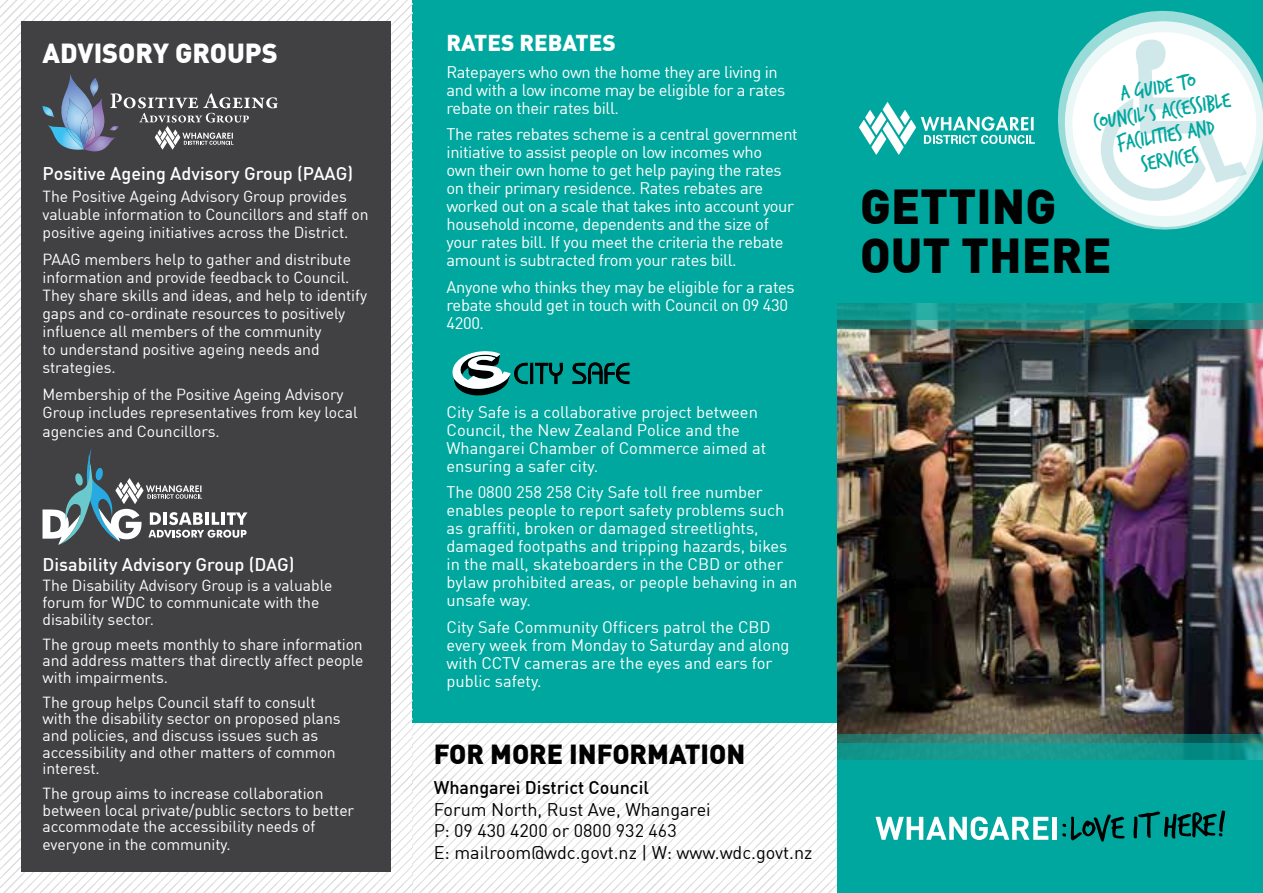
<style>
.page{position:relative;width:1263px;height:893px;background:#fff}
.page>*{position:absolute;margin:0;border:0;box-sizing:border-box;transform-origin:0 0}
.t1{font:900 48px/49.5px "DIN Offc";color:#000}
.t2{font:900 27px "DIN Offc";color:#000}
.t3{font:900 27px "DIN Offc";color:#fff}
.t4{font:22.8px/24.3px "Trash Hand";color:#00a79e;text-align:center}
.t5{font:900 22.5px "DIN Offc";color:#fff}
.t6{font:18px/21.6px "DIN Offc";color:#000}
.t7{font:500 18px "DIN Offc";color:#fff}
.t8{font:500 18px "DIN Offc";color:#000}
.t9{font:16.5px/18px "DIN Offc";letter-spacing:-.02em;color:#fff}
.t10{font:16.5px/18px "DIN Offc";color:#fff}
.t11{font:15.75px/16.5px "DIN Offc";letter-spacing:-.005em;color:#fff}
</style>
<div class="page">
<svg style="left:412px;top:722px;width:426px;height:171px"></svg>
<div style="left:412px;top:0;width:426px;height:722px;background:#00a79e"></div>
<svg style="left:0;top:0;width:412px;height:893px"></svg>
<div style="left:21px;top:21px;width:370px;height:851px;background:#414042"></div>
<img style="left:838px;top:328px;width:425px;height:407px">
<div style="left:838px;top:0;width:425px;height:303px;background:#00a79e"></div>
<svg style="left:838px;top:303px;width:425px;height:17px;background:#13978e"></svg>
<svg style="left:838px;top:320px;width:425px;height:8px;background:#2a7a71"></svg>
<div style="left:838px;top:760px;width:425px;height:133px;background:#00a79e"></div>
<svg style="left:838px;top:743px;width:425px;height:17px;background:#13968c"></svg>
<svg style="left:838px;top:735px;width:425px;height:8px;background:#2e7a6f"></svg>
<svg style="left:859px;top:102px;width:176px;height:53px"></svg>
<svg style="left:1058px;top:11px;width:205px;height:219px"></svg>
<svg style="left:1133px;top:810px;width:92px;height:29px"></svg>
<svg style="left:1062px;top:814px;width:62px;height:28px"></svg>
<svg style="left:875px;top:817px;width:173px;height:23px"></svg>
<hr style="left:1052px;top:817px;width:4px;height:23px;background:#fff">
<svg style="left:452px;top:351px;width:177px;height:44px"></svg>
<svg style="left:43px;top:74px;width:235px;height:77px"></svg>
<svg style="left:43px;top:448px;width:204px;height:97px"></svg>
<h2 class="t3" style="left:43px;top:35px;width:237px">ADVISORY GROUPS</h2>
<p class="t7" style="left:43px;top:162px;width:312px">Positive Ageing Advisory Group (PAAG)</p>
<p class="t11" style="left:43px;top:187px;width:328px;line-height:18px">The Positive Ageing Advisory Group provides valuable information to Councillors and staff on positive ageing initiatives across the District.</p>
<p class="t11" style="left:43px;top:250px;width:326px;line-height:18px">PAAG members help to gather and distribute information and provide feedback to Council.<br>They share skills and ideas, and help to identify gaps and co-ordinate resources to positively influence all members of the community<br>to understand positive ageing needs and strategies.</p>
<p class="t11" style="left:43px;top:385px;width:317px;line-height:18.5px">Membership of the Positive Ageing Advisory<br>Group includes representatives from key local agencies and Councillors.</p>
<p class="t7" style="left:43px;top:553px;width:254px">Disability Advisory Group (DAG)</p>
<p class="t11" style="left:43px;top:577px;width:291px">The Disability Advisory Group is a valuable forum for WDC to communicate with the disability sector.</p>
<p class="t11" style="left:43px;top:635px;width:322px;text-align:justify">The group meets monthly to share information and address matters that directly affect people with impairments.</p>
<p class="t11" style="left:43px;top:694px;width:300px">The group helps Council staff to consult with the disability sector on proposed plans and policies, and discuss issues such as accessibility and other matters of common interest.</p>
<p class="t11" style="left:43px;top:785px;width:313px">The group aims to increase collaboration between local private/public sectors to better accommodate the accessibility needs of</p>
<p class="t11" style="left:43px;top:836px;width:190px">everyone in the community.</p>
<h3 class="t5" style="left:446px;top:28px;width:171px">RATES REBATES</h3>
<p class="t9" style="left:446px;top:62px;width:340px">Ratepayers who own the home they are living in and with a low income may be eligible for a rates rebate on their rates bill.</p>
<p class="t9" style="left:446px;top:125px;width:353px">The rates rebates scheme is a central government initiative to assist people on low incomes who<br>own their own home to get help paying the rates on their primary residence. Rates rebates are worked out on a scale that takes into account your household income, dependents and the size of your rates bill. If you meet the criteria the rebate amount is subtracted from your rates bill.</p>
<p class="t9" style="left:446px;top:277px;width:350px">Anyone who thinks they may be eligible for a rates rebate should get in touch with Council on 09 430<br>4200.</p>
<p class="t10" style="left:446px;top:402px;width:321px">City Safe is a collaborative project between Council, the New Zealand Police and the Whangarei Chamber of Commerce aimed at ensuring a safer city.</p>
<p class="t10" style="left:446px;top:483px;width:353px">The 0800 258 258 City Safe toll free number enables people to report safety problems such as graffiti, broken or damaged streetlights, damaged footpaths and tripping hazards, bikes in the mall, skateboarders in the CBD or other bylaw prohibited areas, or people behaving in an unsafe way.</p>
<p class="t10" style="left:446px;top:617px;width:345px">City Safe Community Officers patrol the CBD every week from Monday to Saturday and along with CCTV cameras are the eyes and ears for public safety.</p>
<h2 class="t2" style="left:434px;top:736px;width:313px">FOR MORE INFORMATION</h2>
<p class="t8" style="left:434px;top:776px;width:217px">Whangarei District Council</p>
<p class="t6" style="left:434px;top:798px;width:380px">Forum North, Rust Ave, Whangarei<br>P: 09 430 4200 or 0800 932 463<br>E: mailroom@wdc.govt.nz | W: www.wdc.govt.nz</p>
<h3 class="t4" style="left:1088px;top:87px;width:140px;rotate:-9deg">A guide to<br>Council’s accessible facilities and services</h3>
<h1 class="t1" style="left:860px;top:179px;width:253px">GETTING<br>OUT THERE</h1>
</div>
